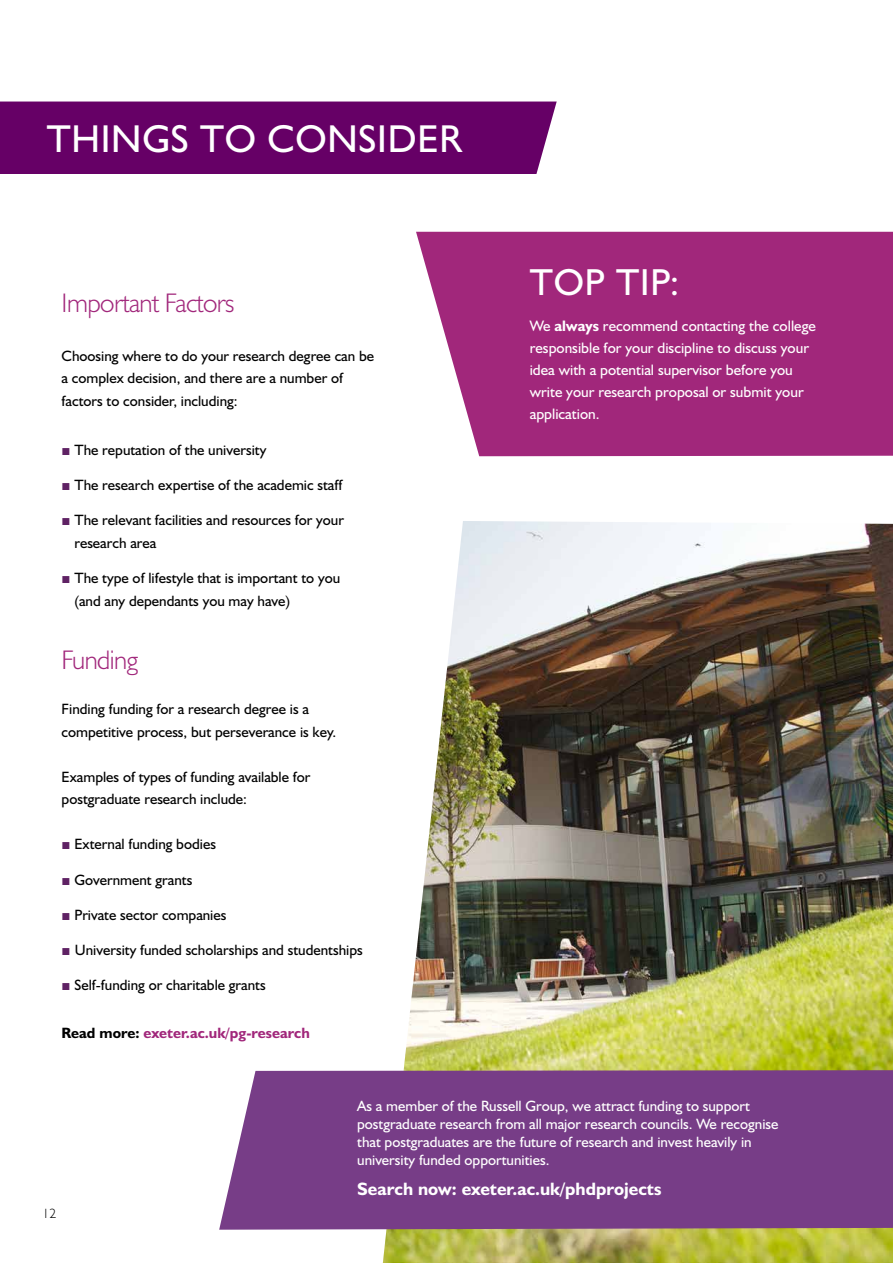
<style>
.page{position:relative;width:893px;height:1263px;background:#fff}
.page>*{position:absolute;margin:0;border:0;box-sizing:border-box;transform-origin:0 0}
.t1{font:39px "Humanist 521 BT";letter-spacing:.02em;color:#fff}
.t2{font:37.8px "Humanist 521 BT";letter-spacing:.02em;color:#fff}
.t3{font:300 27px "Humanist 521 BT";letter-spacing:-.02em;color:#a1277b}
.t4{font:700 18px "Humanist 521 BT";color:#fff}
.t5{font:15.3px/22px "Humanist 521 BT";color:#fff}
.t6{font:15px/22.5px "Humanist 521 BT";color:#000}
.t7{font:15px/18px "Humanist 521 BT";color:#fff}
.t8{font:700 15px "Humanist 521 BT";color:#a1277b}
.t9{font:300 13.5px "Humanist 521 BT";color:#000}
.s1{font-family:"Arial";color:#5f2264}
.s2{color:#000}
.s3{font-weight:700}
</style>
<div class="page">
<div style="left:0;top:102px;width:557px;height:72px;background:#606"></div>
<img style="left:383px;top:521px;width:510px;height:742px">
<div style="left:219px;top:1070px;width:674px;height:160px;background:#773d87"></div>
<div style="left:416px;top:232px;width:477px;height:224px;background:#a1277b"></div>
<h1 class="t1" style="left:47px;top:114px;width:416px">THINGS TO CONSIDER</h1>
<h3 class="t3" style="left:62px;top:286px;width:174px">Important Factors</h3>
<p class="t6" style="left:62px;top:345px;width:314px">Choosing where to do your research degree can be a complex decision, and there are a number of factors to consider, including:</p>
<p class="t6" style="left:62px;top:438px;width:206px"><span class="s1">■</span> The reputation of the university</p>
<p class="t6" style="left:62px;top:473px;width:282px"><span class="s1">■</span> The research expertise of the academic staff</p>
<p class="t6" style="left:74px;top:509px;width:271px;text-indent:-13px"><span class="s1">■</span> The relevant facilities and resources for your research area</p>
<p class="t6" style="left:74px;top:566px;width:267px;text-indent:-13px"><span class="s1">■</span> The type of lifestyle that is important to you (and any dependants you may have)</p>
<h3 class="t3" style="left:62px;top:643px;width:78px">Funding</h3>
<p class="t6" style="left:62px;top:698px;width:276px">Finding funding for a research degree is a competitive process, but perseverance is key.</p>
<p class="t6" style="left:62px;top:765px;width:250px">Examples of types of funding available for postgraduate research include:</p>
<p class="t6" style="left:62px;top:833px;width:156px"><span class="s1">■</span> External funding bodies</p>
<p class="t6" style="left:62px;top:868px;width:132px"><span class="s1">■</span> Government grants</p>
<p class="t6" style="left:62px;top:903px;width:166px"><span class="s1">■</span> Private sector companies</p>
<p class="t6" style="left:62px;top:938px;width:303px"><span class="s1">■</span> University funded scholarships and studentships</p>
<p class="t6" style="left:62px;top:974px;width:206px"><span class="s1">■</span> Self-funding or charitable grants</p>
<p class="t8" style="left:62px;top:1024px;width:250px"><span class="s2">Read more:</span> exeter.ac.uk/pg-research</p>
<h2 class="t2" style="left:530px;top:259px;width:151px">TOP TIP:</h2>
<p class="t5" style="left:530px;top:314px;width:288px">We <span class="s3">always</span> recommend contacting the college responsible for your discipline to discuss your idea with a potential supervisor before you write your research proposal or submit your application.</p>
<p class="t9" style="left:43px;top:1205px;width:15px">12</p>
<p class="t7" style="left:357px;top:1097px;width:423px">As a member of the Russell Group, we attract funding to support postgraduate research from all major research councils. We recognise that postgraduates are the future of research and invest heavily in university funded opportunities.</p>
<p class="t4" style="left:357px;top:1178px;width:306px">Search now: exeter.ac.uk/phdprojects</p>
</div>
